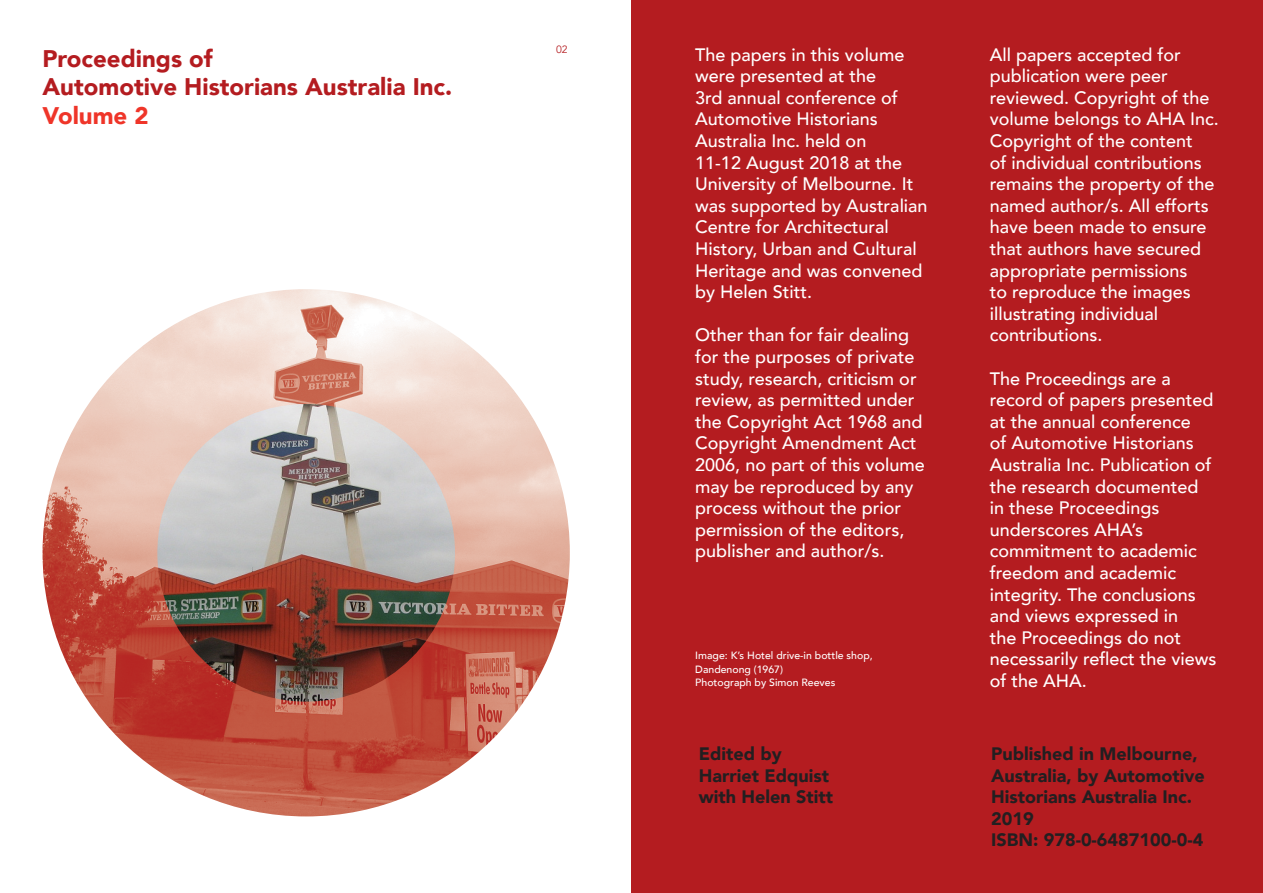
<style>
.page{position:relative;width:1263px;height:893px;background:#fff}
.page>*{position:absolute;margin:0;border:0;box-sizing:border-box;transform-origin:0 0}
.t1{font:900 24px "Avenir";color:#b41c20}
.t2{font:900 24px "Avenir";color:#ef3529}
.t3{font:500 18px/21.6px "Avenir";color:#fff}
.t4{font:900 18px/21.6px "Avenir";color:#231f20}
.t5{font:500 10.5px/13.5px "Avenir";color:#fff}
.t6{font:10.5px "Avenir";color:#b41c20}
</style>
<div class="page">
<img style="left:43px;top:289px;width:527px;height:527px">
<img style="left:157px;top:404px;width:298px;height:298px;border-radius:149px">
<div style="left:631px;top:0;width:632px;height:893px;background:#b41c20"></div>
<p class="t1" style="left:43px;top:38px;width:172px">Proceedings of</p>
<p class="t1" style="left:43px;top:66px;width:411px">Automotive Historians Australia Inc.</p>
<p class="t2" style="left:43px;top:95px;width:108px">Volume 2</p>
<p class="t6" style="left:556px;top:43px;width:13px">02</p>
<p class="t3" style="left:695px;top:42px;width:234px">The papers in this volume were presented at the<br>3rd annual conference of<br>Automotive Historians<br>Australia Inc. held on<br>11-12 August 2018 at the<br>University of Melbourne. It was supported by Australian<br>Centre for Architectural<br>History, Urban and Cultural<br>Heritage and was convened by Helen Stitt.</p>
<p class="t3" style="left:695px;top:323px;width:231px">Other than for fair dealing for the purposes of private study, research, criticism or review, as permitted under the Copyright Act 1968 and<br>Copyright Amendment Act<br>2006, no part of this volume may be reproduced by any process without the prior permission of the editors, publisher and author/s.</p>
<p class="t5" style="left:695px;top:648px;width:179px">Image: K’s Hotel drive-in bottle shop,<br>Dandenong (1967)</p>
<p class="t5" style="left:695px;top:675px;width:142px">Photograph by Simon Reeves</p>
<p class="t4" style="left:699px;top:742px;width:85px">Edited by</p>
<p class="t4" style="left:699px;top:764px;width:132px">Harriet Edquist</p>
<p class="t4" style="left:699px;top:786px;width:136px">with Helen Stitt</p>
<p class="t3" style="left:990px;top:42px;width:231px">All papers accepted for publication were peer reviewed. Copyright of the volume belongs to AHA Inc.<br>Copyright of the content<br>of individual contributions remains the property of the named author/s. All efforts have been made to ensure that authors have secured appropriate permissions<br>to reproduce the images illustrating individual contributions.</p>
<p class="t3" style="left:990px;top:366px;width:228px">The Proceedings are a record of papers presented at the annual conference<br>of Automotive Historians<br>Australia Inc. Publication of the research documented in these Proceedings underscores AHA’s commitment to academic freedom and academic integrity. The conclusions and views expressed in<br>the Proceedings do not necessarily reflect the views of the AHA.</p>
<p class="t4" style="left:991px;top:742px;width:215px">Published in Melbourne,<br>Australia, by Automotive<br>Historians Australia Inc.<br>2019</p>
<p class="t4" style="left:991px;top:829px;width:214px">ISBN: 978-0-6487100-0-4</p>
</div>
